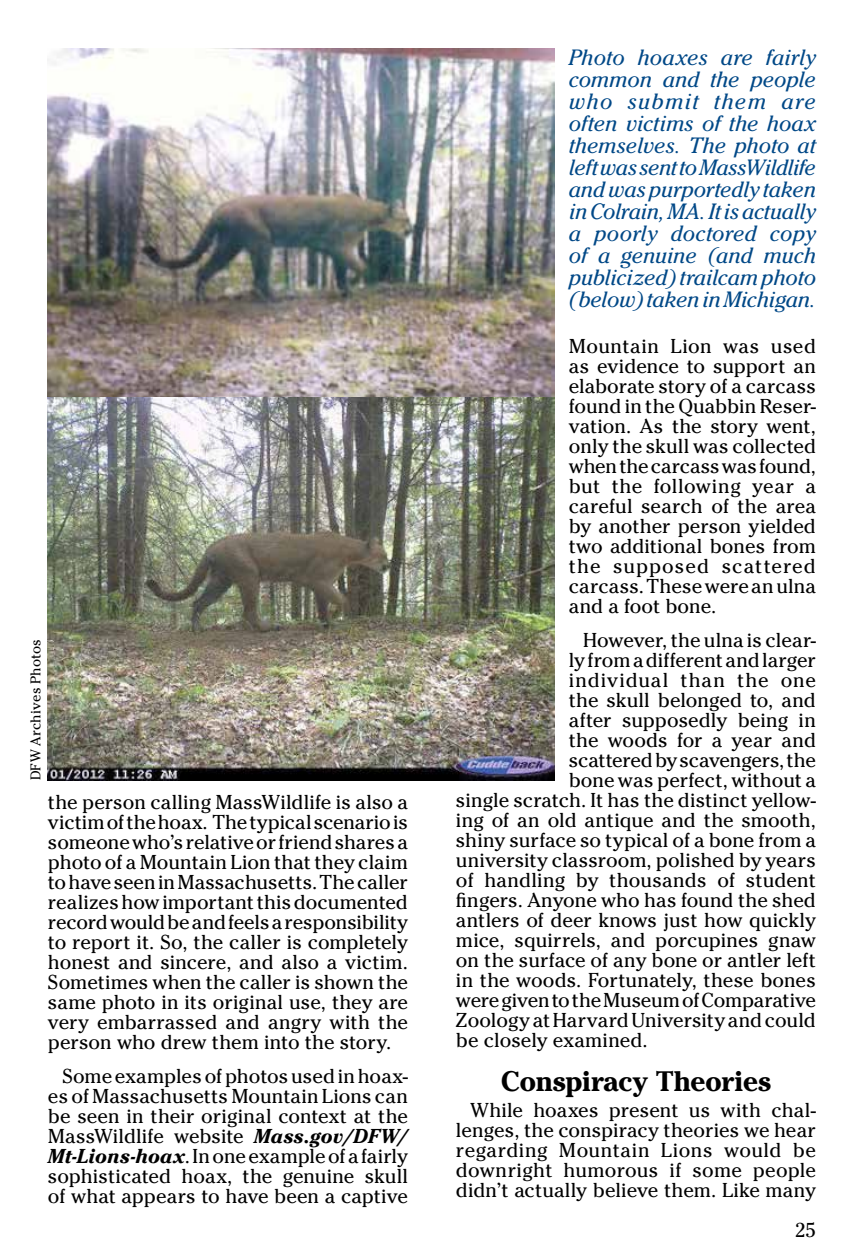
<style>
.page{position:relative;width:864px;height:1260px;background:#fff}
.page>*{position:absolute;margin:0;border:0;box-sizing:border-box;transform-origin:0 0}
.t1{font:700 28px "Cheltenham";color:#000}
.t2{font:italic 22px/22px "Cheltenham";letter-spacing:-.01em;color:#004887;text-align:justify}
.t3{font:20px/20px "Cheltenham";color:#000;text-align:justify}
.t4{font:20px "Cheltenham";letter-spacing:.045em;color:#000}
.t5{font:14px "Cheltenham";letter-spacing:.015em;color:#000}
.s1{font-weight:700;font-style:italic}
</style>
<div class="page">
<img style="left:48px;top:48px;width:506px;height:350px">
<img style="left:48px;top:398px;width:506px;height:383px">
<p class="t5" style="left:27px;top:780px;width:143px;rotate:-90deg">DFW Archives Photos</p>
<p class="t3" style="left:48px;top:792px;width:362px">the person calling MassWildlife is also a victim of the hoax. The typical scenario is someone who’s relative or friend shares a photo of a Mountain Lion that they claim to have seen in Massachusetts. The caller realizes how important this documented record would be and feels a responsibility to report it. So, the caller is completely honest and sincere, and also a victim.<br>Sometimes when the caller is shown the same photo in its original use, they are very embarrassed and angry with the person who drew them into the story.</p>
<p class="t3" style="left:48px;top:1067px;width:362px;text-indent:14px">Some examples of photos used in hoax&shy;es of Massachusetts Mountain Lions can be seen in their original context at the MassWildlife website <span class="s1">Mass.gov/DFW/ Mt-Lions-hoax</span>. In one example of a fairly sophisticated hoax, the genuine skull of what appears to have been a captive</p>
<p class="t2" style="left:569px;top:46px;width:249px">Photo hoaxes are fairly common and the people who submit them are often victims of the hoax themselves. The photo at left was sent to MassWildlife and was purportedly taken in Colrain, MA. It is actually a poorly doctored copy of a genuine (and much publicized) trailcam photo (below) taken in Michigan.</p>
<p class="t3" style="left:569px;top:336px;width:249px">Mountain Lion was used as evidence to support an elaborate story of a carcass found in the Quabbin Reser&shy;vation. As the story went, only the skull was collected when the carcass was found, but the following year a careful search of the area by another person yielded two additional bones from the supposed scattered carcass. These were an ulna and a foot bone.</p>
<p class="t3" style="left:583px;top:631px;width:234px">However, the ulna is clear-</p>
<p class="t3" style="left:569px;top:651px;width:249px">ly from a different and larger</p>
<p class="t4" style="left:569px;top:669px;width:249px">individual than the one</p>
<p class="t3" style="left:569px;top:691px;width:249px">the skull belonged to, and</p>
<p class="t3" style="left:569px;top:711px;width:249px">after supposedly being in</p>
<p class="t3" style="left:569px;top:731px;width:249px">the woods for a year and</p>
<p class="t3" style="left:569px;top:751px;width:249px">scattered by scavengers, the</p>
<p class="t3" style="left:569px;top:771px;width:249px">bone was perfect, without a</p>
<p class="t3" style="left:456px;top:791px;width:361px">single scratch. It has the distinct yellow-</p>
<p class="t3" style="left:456px;top:811px;width:362px">ing of an old antique and the smooth,</p>
<p class="t3" style="left:456px;top:831px;width:362px">shiny surface so typical of a bone from a</p>
<p class="t3" style="left:456px;top:851px;width:362px">university classroom, polished by years</p>
<p class="t3" style="left:456px;top:871px;width:361px">of handling by thousands of student</p>
<p class="t3" style="left:456px;top:891px;width:362px">fingers. Anyone who has found the shed</p>
<p class="t3" style="left:456px;top:911px;width:362px">antlers of deer knows just how quickly</p>
<p class="t3" style="left:456px;top:931px;width:361px">mice, squirrels, and porcupines gnaw</p>
<p class="t3" style="left:456px;top:951px;width:362px">on the surface of any bone or antler left</p>
<p class="t3" style="left:456px;top:971px;width:362px">in the woods. Fortunately, these bones</p>
<p class="t3" style="left:456px;top:991px;width:362px">were given to the Museum of Comparative</p>
<p class="t3" style="left:456px;top:1011px;width:361px">Zoology at Harvard University and could</p>
<p class="t3" style="left:456px;top:1031px;width:193px">be closely examined.</p>
<h1 class="t1" style="left:501px;top:1065px;width:271px">Conspiracy Theories</h1>
<p class="t3" style="left:456px;top:1100px;width:362px;text-indent:14px">While hoaxes present us with chal&shy;lenges, the conspiracy theories we hear regarding Mountain Lions would be downright humorous if some people didn’t actually believe them. Like many</p>
<p class="t3" style="left:795px;top:1220px;width:22px">25</p>
</div>
